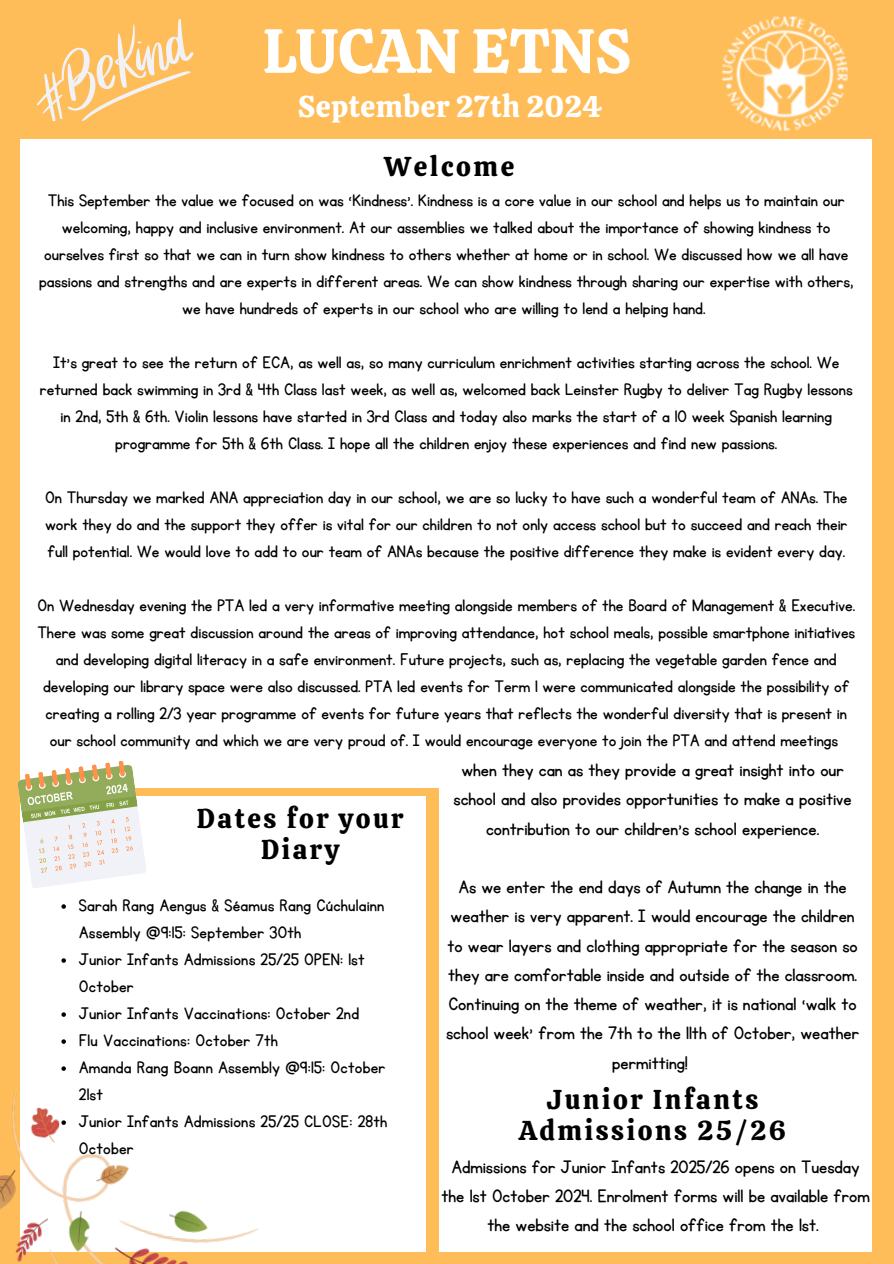
<style>
.page{position:relative;width:894px;height:1264px;background:#fff}
.page>*{position:absolute;margin:0;border:0;box-sizing:border-box;transform-origin:0 0}
.t1{font:62.25px "Calistoga";color:#fff}
.t2{font:29.85px "Calistoga";letter-spacing:.015em;color:#fff}
.t3{font:27.15px/30.3px "Calistoga";letter-spacing:.095em;color:#000;text-align:center}
.t4{font:21px/29.2px "KG Primary Penmanship";color:#000;text-align:center}
.t5{font:19.5px/27px "KG Primary Penmanship";color:#000}
</style>
<div class="page">
<div style="left:0;top:0;width:893px;height:1263px;background:#ffbd59"></div>
<div style="left:21px;top:795px;width:405px;height:456px;background:#fff"></div>
<div style="left:21px;top:139px;width:850px;height:648px;background:#fff"></div>
<img style="left:722px;top:16px;width:126px;height:115px">
<svg style="left:36px;top:19px;width:158px;height:103px"></svg>
<img style="left:0;top:1084px;width:281px;height:179px">
<div style="left:439px;top:775px;width:432px;height:476px;background:#fff"></div>
<svg style="left:18px;top:760px;width:129px;height:128px"></svg>
<svg style="left:61px;top:904px;width:5px;height:4px"></svg>
<svg style="left:61px;top:958px;width:5px;height:4px"></svg>
<svg style="left:61px;top:1012px;width:5px;height:4px"></svg>
<svg style="left:61px;top:1039px;width:5px;height:4px"></svg>
<svg style="left:61px;top:1066px;width:5px;height:4px"></svg>
<svg style="left:61px;top:1120px;width:5px;height:4px"></svg>
<h2 class="t1" style="left:263px;top:11px;width:370px">LUCAN ETNS</h2>
<p class="t2" style="left:298px;top:87px;width:306px">September 27th 2024</p>
<p class="t3" style="left:384px;top:152px;width:132px">Welcome</p>
<h1 class="t5" style="left:39px;top:187px;width:815px;text-align:center">This September the value we focused on was ‘Kindness'. Kindness is a core value in our school and helps us to maintain our welcoming, happy and inclusive environment. At our assemblies we talked about the importance of showing kindness to ourselves first so that we can in turn show kindness to others whether at home or in school. We discussed how we all have passions and strengths and are experts in different areas. We can show kindness through sharing our expertise with others, we have hundreds of experts in our school who are willing to lend a helping hand.</h1>
<h2 class="t5" style="left:40px;top:349px;width:814px;text-align:center">It’s great to see the return of ECA, as well as, so many curriculum enrichment activities starting across the school. We returned back swimming in 3rd &amp; 4th Class last week, as well as, welcomed back Leinster Rugby to deliver Tag Rugby lessons in 2nd, 5th &amp; 6th. Violin lessons have started in 3rd Class and today also marks the start of a 10 week Spanish learning programme for 5th &amp; 6th Class. I hope all the children enjoy these experiences and find new passions.</h2>
<p class="t5" style="left:45px;top:484px;width:803px;text-align:justify">On Thursday we marked ANA appreciation day in our school, we are so lucky to have such a wonderful team of ANAs. The work they do and the support they offer is vital for our children to not only access school but to succeed and reach their full potential. We would love to add to our team of ANAs because the positive difference they make is evident every day.</p>
<h2 class="t5" style="left:37px;top:592px;width:819px;text-align:center">On Wednesday evening the PTA led a very informative meeting alongside members of the Board of Management &amp; Executive.<br>There was some great discussion around the areas of improving attendance, hot school meals, possible smartphone initiatives and developing digital literacy in a safe environment. Future projects, such as, replacing the vegetable garden fence and developing our library space were also discussed. PTA led events for Term 1 were communicated alongside the possibility of creating a rolling 2/3 year programme of events for future years that reflects the wonderful diversity that is present in our school community and which we are very proud of. I would encourage everyone to join the PTA and attend meetings</h2>
<h2 class="t3" style="left:197px;top:803px;width:208px">Dates for your<br>Diary</h2>
<p class="t5" style="left:79px;top:892px;width:307px">Sarah Rang Aengus &amp; Séamus Rang Cúchulainn<br>Assembly @9:15: September 30th</p>
<p class="t5" style="left:79px;top:946px;width:287px">Junior Infants Admissions 25/25 OPEN: 1st<br>October</p>
<p class="t5" style="left:79px;top:1000px;width:282px">Junior Infants Vaccinations: October 2nd</p>
<p class="t5" style="left:79px;top:1027px;width:201px">Flu Vaccinations: October 7th</p>
<p class="t5" style="left:79px;top:1054px;width:308px">Amanda Rang Boann Assembly @9:15: October<br>21st</p>
<p class="t5" style="left:79px;top:1108px;width:310px">Junior Infants Admissions 25/25 CLOSE: 28th<br>October</p>
<p class="t4" style="left:453px;top:756px;width:399px">when they can as they provide a great insight into our school and also provides opportunities to make a positive contribution to our children’s school experience.</p>
<p class="t4" style="left:446px;top:873px;width:414px">As we enter the end days of Autumn the change in the weather is very apparent. I would encourage the children to wear layers and clothing appropriate for the season so they are comfortable inside and outside of the classroom.<br>Continuing on the theme of weather, it is national ‘walk to school week’ from the 7th to the 11th of October, weather permitting!</p>
<p class="t3" style="left:519px;top:1084px;width:268px">Junior Infants<br>Admissions 25/26</p>
<p class="t4" style="left:441px;top:1152px;width:429px">Admissions for Junior Infants 2025/26 opens on Tuesday the 1st October 2024. Enrolment forms will be available from the website and the school office from the 1st.</p>
</div>
